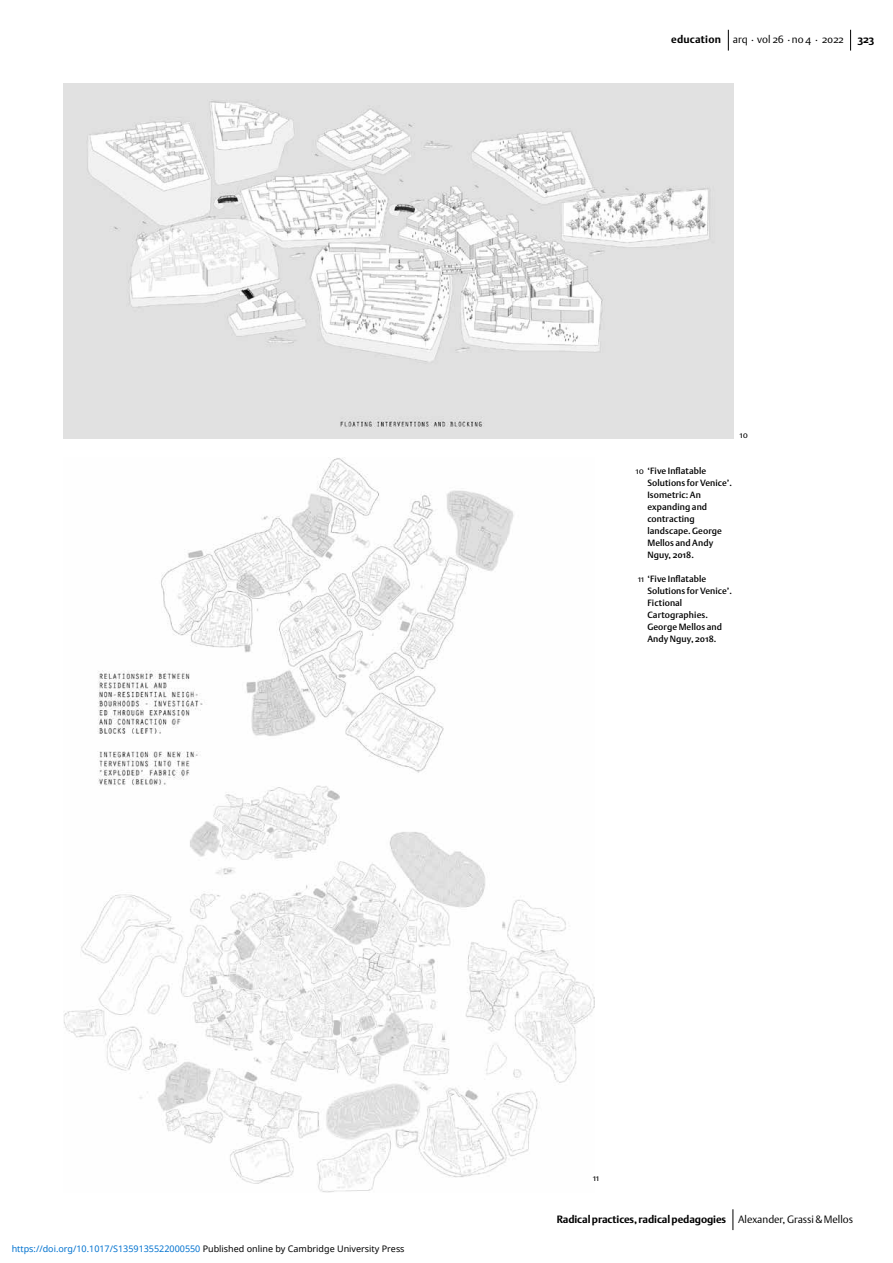
<style>
.page{position:relative;width:893px;height:1263px;background:#fff}
.page>*{position:absolute;margin:0;border:0;box-sizing:border-box;transform-origin:0 0}
.t1{font:700 10.5px "DTL Argo ST";letter-spacing:-.01em;color:#000}
.t2{font:10.5px "DTL Argo ST Light";color:#000}
.t3{font:9px/12px "DTL Argo ST Medium";letter-spacing:.01em;color:#000}
.t4{font:9px "Noto Sans";color:#0172cf}
.t5{font:9px "DTL Argo ST Light";color:#000}
.s1{font-family:"DTL Argo ST";font-weight:700}
.s2{font-family:"DTL Argo ST Light"}
.s3{color:#000}
.s4{font-family:"DTL Argo ST Light";font-weight:400}
</style>
<div class="page">
<svg style="left:728px;top:30px;width:1px;height:21px"></svg>
<svg style="left:850px;top:30px;width:1px;height:21px"></svg>
<svg style="left:733px;top:1209px;width:1px;height:21px"></svg>
<img style="left:64px;top:84px;width:669px;height:354px">
<img style="left:64px;top:457px;width:531px;height:735px">
<p class="t2" style="left:671px;top:33px;width:174px"><span class="s1">education</span> arq . vol 26 . no 4 . 2022</p>
<p class="t1" style="left:858px;top:33px;width:18px">323</p>
<p class="t5" style="left:740px;top:429px;width:10px">10</p>
<p class="t3" style="left:647px;top:464px;width:86px;text-indent:-12px"><span class="s2">10</span> ‘Five Inflatable<br>Solutions for Venice’.<br>Isometric: An expanding and contracting landscape. George<br>Mellos and Andy<br>Nguy, 2018.</p>
<p class="t3" style="left:647px;top:572px;width:86px;text-indent:-9px"><span class="s2">11</span> ‘Five Inflatable<br>Solutions for Venice’.<br>Fictional<br>Cartographies.<br>George Mellos and<br>Andy Nguy, 2018.</p>
<p class="t4" style="left:12px;top:1243px;width:394px">https://doi.org/10.1017/S1359135522000550 <span class="s3">Published online by Cambridge University Press</span></p>
<p class="t5" style="left:593px;top:1172px;width:8px">11</p>
<p class="t1" style="left:557px;top:1212px;width:298px">Radical practices, radical pedagogies <span class="s4">Alexander, Grassi &amp; Mellos</span></p>
</div>
